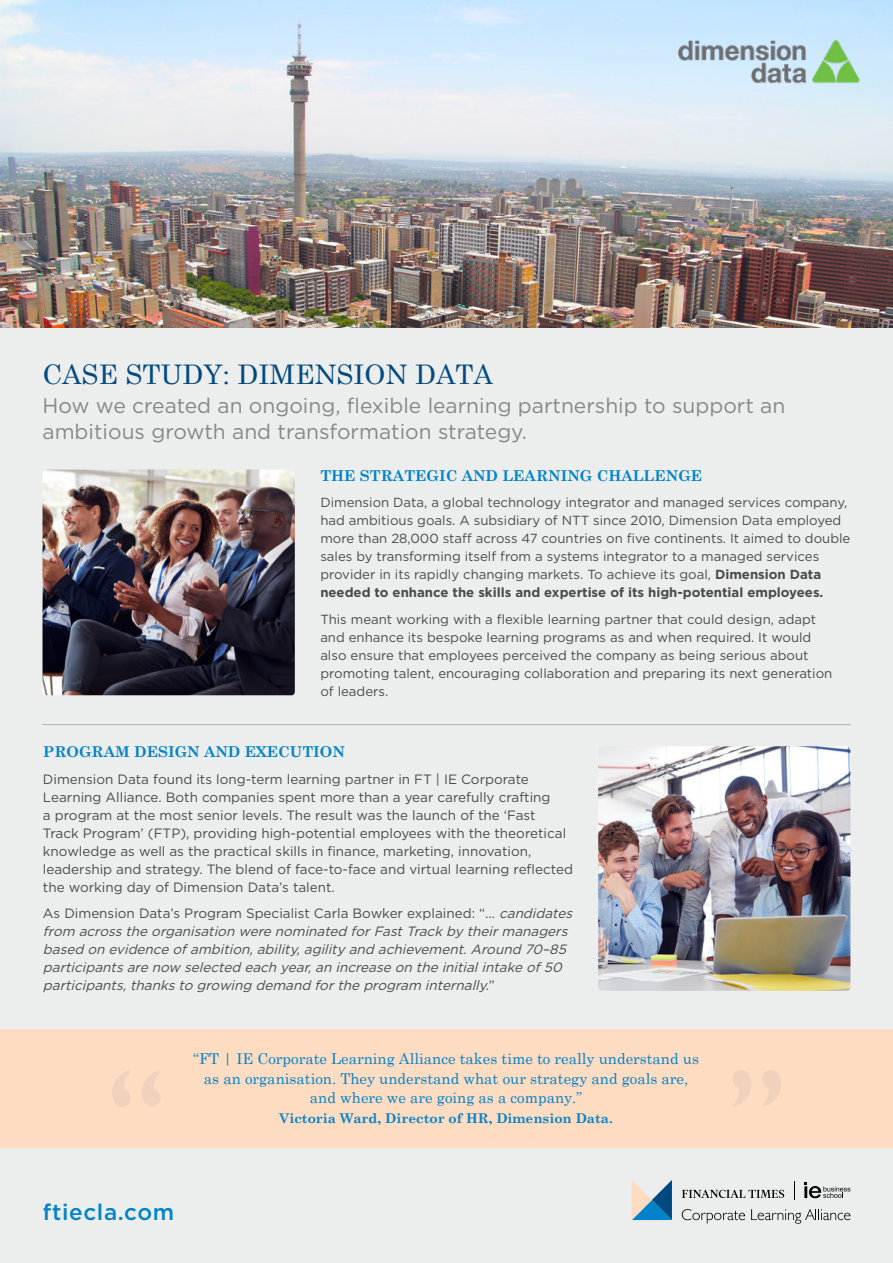
<style>
.page{position:relative;width:893px;height:1263px;background:#fff}
.page>*{position:absolute;margin:0;border:0;box-sizing:border-box;transform-origin:0 0}
._00_Case_Study_Head{font:27px "Century Schoolbook";color:#004982}
._00_FT_Web_Address{font:500 22.5px "Gotham";letter-spacing:.03em;color:#0083ca}
._00_Case_Study_Sub_H{font:21px/25.5px "Gotham";color:#878787}
._00_Quote{font:15px/19.5px "Century Schoolbook";color:#0083ca;text-align:center}
._00_A_Head{font:700 15px "Century Schoolbook";color:#0083ca}
._00_Main_Text{font:13.5px/18px "Gotham";color:#4a4a49}
._00_Main_Text-2{font:italic 13.5px/18px "Gotham";color:#4a4a49}
._00_Quote-2{font:700 13.5px "Century Schoolbook";color:#0083ca}
._00_Main_Text-3{font:13.2px/18px "Gotham";color:#4a4a49}
.s1{font-weight:700}
.s2{font-style:normal}
</style>
<div class="page">
<img style="left:0;top:0;width:893px;height:328px">
<div style="left:0;top:328px;width:893px;height:935px;background:#eceded"></div>
<img style="left:43px;top:469px;width:252px;height:226px">
<hr style="left:43px;top:724px;width:807px;height:1px;background:#b3b2b2">
<img style="left:598px;top:746px;width:252px;height:245px">
<div style="left:0;top:1029px;width:893px;height:119px;background:#fddcc1"></div>
<svg style="left:733px;top:1070px;width:48px;height:37px"></svg>
<svg style="left:112px;top:1071px;width:48px;height:36px"></svg>
<svg style="left:682px;top:1190px;width:102px;height:8px"></svg>
<svg style="left:632px;top:1180px;width:40px;height:40px"></svg>
<svg style="left:682px;top:1209px;width:63px;height:14px"></svg>
<svg style="left:751px;top:1209px;width:99px;height:15px"></svg>
<svg style="left:804px;top:1182px;width:46px;height:16px"></svg>
<svg style="left:794px;top:1181px;width:1px;height:18px"></svg>
<img style="left:676px;top:35px;width:184px;height:51px">
<p class="_00_Case_Study_Head" style="left:43px;top:357px;width:452px">CASE STUDY: DIMENSION DATA</p>
<p class="_00_Case_Study_Sub_H" style="left:43px;top:393px;width:744px">How we created an ongoing, flexible learning partnership to support an ambitious growth and transformation strategy.</p>
<p class="_00_A_Head" style="left:320px;top:466px;width:383px">THE STRATEGIC AND LEARNING CHALLENGE</p>
<p class="_00_Main_Text-3" style="left:320px;top:493px;width:532px">Dimension Data, a global technology integrator and managed services company, had ambitious goals. A subsidiary of NTT since 2010, Dimension Data employed more than 28,000 staff across 47 countries on five continents. It aimed to double sales by transforming itself from a systems integrator to a managed services provider in its rapidly changing markets. To achieve its goal, <span class="s1">Dimension Data needed to enhance the skills and expertise of its high-potential employees.</span></p>
<p class="_00_Main_Text-3" style="left:320px;top:610px;width:514px">This meant working with a flexible learning partner that could design, adapt and enhance its bespoke learning programs as and when required. It would also ensure that employees perceived the company as being serious about promoting talent, encouraging collaboration and preparing its next generation of leaders.</p>
<p class="_00_A_Head" style="left:43px;top:743px;width:303px">PROGRAM DESIGN AND EXECUTION</p>
<p class="_00_Main_Text" style="left:43px;top:770px;width:532px">Dimension Data found its long-term learning partner in FT | IE Corporate Learning Alliance. Both companies spent more than a year carefully crafting<br>a program at the most senior levels. The result was the launch of the ‘Fast Track Program’ (FTP), providing high-potential employees with the theoretical knowledge as well as the practical skills in finance, marketing, innovation, leadership and strategy. The blend of face-to-face and virtual learning reflected the working day of Dimension Data’s talent.</p>
<p class="_00_Main_Text-2" style="left:43px;top:904px;width:535px"><span class="s2">As Dimension Data’s Program Specialist Carla Bowker explained: “...</span> candidates from acrossthe organisation were nominated forFastTrackby theirmanagers based on evidence ofambition,ability,agility and achievement.Around 70–85 participantsare now selected each year,an increase on the initialintake of50 participants,thanksto growing demand forthe program internally.<span class="s2">”</span></p>
<p class="_00_Quote" style="left:193px;top:1049px;width:507px">“FT | IE Corporate Learning Alliance takes time to really understand us as an organisation. They understand what our strategy and goals are, and where we are going as a company.”</p>
<p class="_00_Quote-2" style="left:279px;top:1110px;width:335px">Victoria Ward, Director of HR, Dimension Data.</p>
<p class="_00_FT_Web_Address" style="left:43px;top:1198px;width:133px">ftiecla.com</p>
</div>
